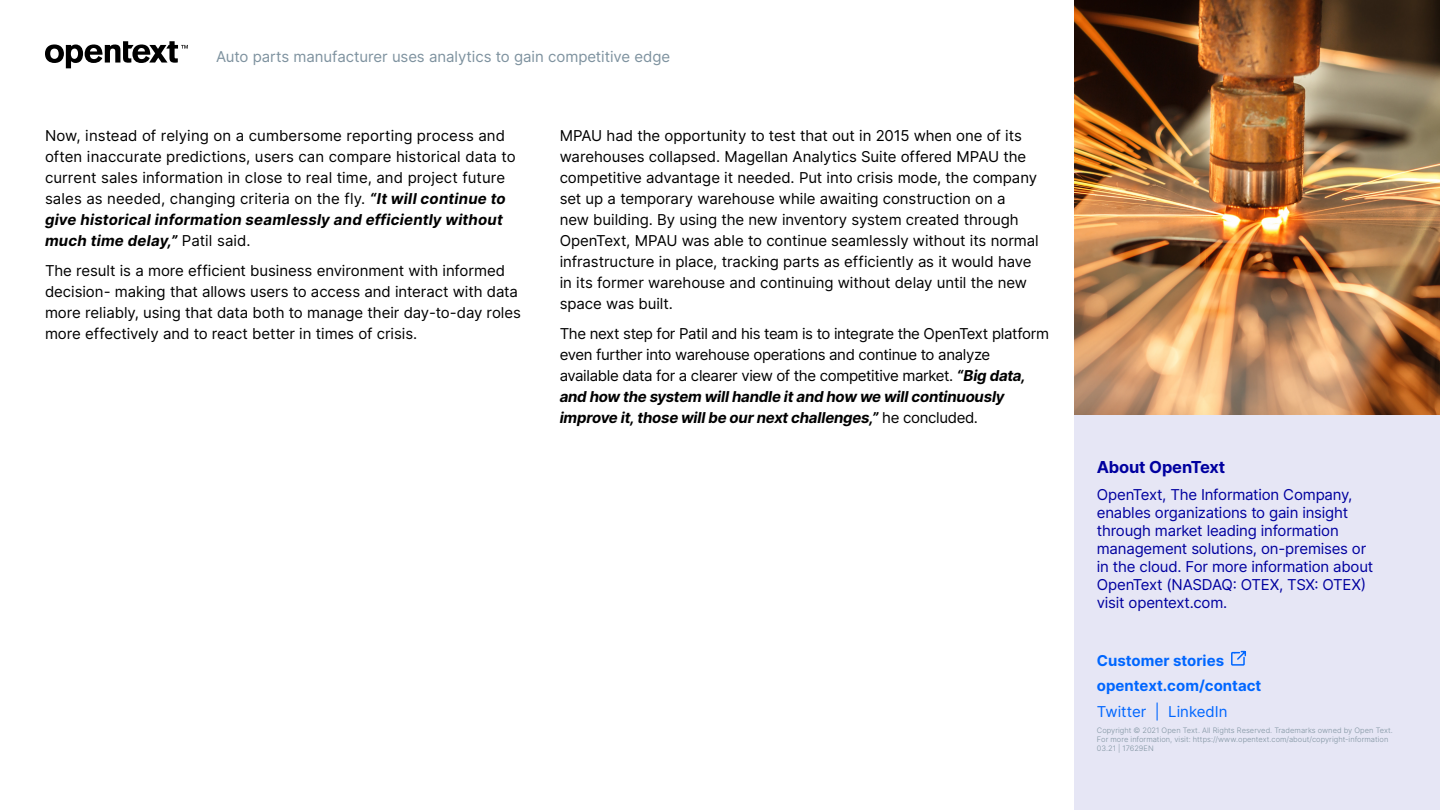
<style>
.page{position:relative;width:1440px;height:810px;background:#fff}
.page>*{position:absolute;margin:0;border:0;box-sizing:border-box;transform-origin:0 0}
.Sidebar_H1{font:700 16.5px "Inter";letter-spacing:-.01em;color:#00009f}
.Body{font:15px/21px "Inter";letter-spacing:-.005em;color:#000}
.Body-2{font:15px/21px "Inter";letter-spacing:-.025em;color:#000}
.About_OT{font:15px/18px "Inter";letter-spacing:-.015em;color:#00009f}
.t1{font:15px "Inter";letter-spacing:-.005em;color:#7e929f}
.Sidebar_H1-2{font:700 15px "Inter";color:#06f}
.t2{font:15px "Inter";color:#06f}
.Citation{font:300 7.5px/9px "Inter";letter-spacing:.005em;color:#7e929f}
.s1{font-weight:700;font-style:italic}
</style>
<div class="page">
<svg style="left:45px;top:41px;width:143px;height:27px"></svg>
<div style="left:1074px;top:405px;width:366px;height:405px;background:#e6e6f5"></div>
<svg style="left:1231px;top:650px;width:15px;height:16px"></svg>
<img style="left:1074px;top:0;width:366px;height:414px">
<p class="t1" style="left:216px;top:46px;width:456px">Auto parts manufacturer uses analytics to gain competitive edge</p>
<p class="Body" style="left:45px;top:125px;width:472px">Now, instead of relying on a cumbersome reporting process and often inaccurate predictions, users can compare historical data to current sales information in close to real time, and project future sales as needed, changing criteria on the fly. <span class="s1">“It will continue to give historical information seamlessly and efficiently without much time delay,”</span> Patil said.</p>
<p class="Body" style="left:45px;top:260px;width:477px">The result is a more efficient business environment with informed decision- making that allows users to access and interact with data more reliably, using that data both to manage their day-to-day roles more effectively and to react better in times of crisis.</p>
<p class="Body" style="left:560px;top:125px;width:481px">MPAU had the opportunity to test that out in 2015 when one of its warehouses collapsed. Magellan Analytics Suite offered MPAU the competitive advantage it needed. Put into crisis mode, the company set up a temporary warehouse while awaiting construction on a<br>new building. By using the new inventory system created through OpenText, MPAU was able to continue seamlessly without its normal infrastructure in place, tracking parts as efficiently as it would have in its former warehouse and continuing without delay until the new space was built.</p>
<p class="Body-2" style="left:560px;top:323px;width:491px">The next step for Patil and his team is to integrate the OpenText platform even further into warehouse operations and continue to analyze available data for a clearer view of the competitive market. <span class="s1">“Big data, and how the system will handle it and how we will continuously improve it, those will be our next challenges,”</span> he concluded.</p>
<p class="Sidebar_H1" style="left:1097px;top:455px;width:130px">About OpenText</p>
<p class="About_OT" style="left:1097px;top:486px;width:278px">OpenText, The Information Company, enables organizations to gain insight through market leading information management solutions, on-premises or in the cloud. For more information about OpenText (NASDAQ: OTEX, TSX: OTEX) visit opentext.com.</p>
<p class="Sidebar_H1-2" style="left:1097px;top:649px;width:129px">Customer stories</p>
<p class="Sidebar_H1-2" style="left:1097px;top:675px;width:166px">opentext.com/contact</p>
<p class="t2" style="left:1097px;top:700px;width:132px">Twitter | LinkedIn</p>
<p class="Citation" style="left:1097px;top:726px;width:298px">Copyright © 2021 Open Text. All Rights Reserved. Trademarks owned by Open Text.<br>For more information, visit: https://www.opentext.com/about/copyright-information<br>03.21 | 17629EN</p>
</div>
